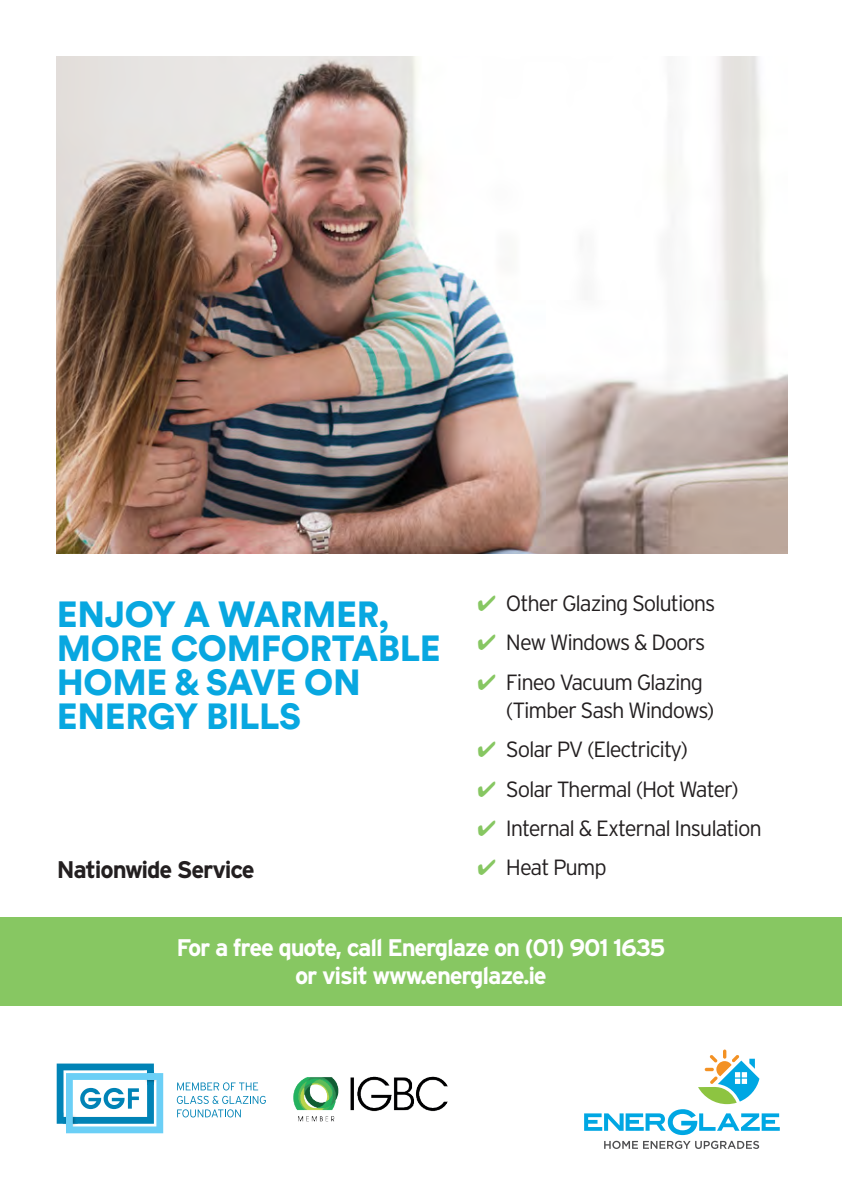
<style>
.page{position:relative;width:842px;height:1191px;background:#fff}
.page>*{position:absolute;margin:0;border:0;box-sizing:border-box;transform-origin:0 0}
.header2{font:900 36px/34px "Circular Std";letter-spacing:-.01em;color:#08a7e0}
.t1{font:700 24px/28px "Interstate CE";letter-spacing:-.05em;color:#fff;text-align:center}
.body{font:700 24px "Interstate CE";letter-spacing:-.05em;color:#231f20}
.t2{font:300 22px/28px "Interstate CE";letter-spacing:-.05em;color:#231f20}
</style>
<div class="page">
<div style="left:0;top:917px;width:842px;height:88px;background:#87c762"></div>
<img style="left:293px;top:1076px;width:155px;height:46px">
<div style="left:340px;top:1113px;width:46px;height:11px;background:#fff"></div>
<svg style="left:57px;top:1063px;width:106px;height:70px"></svg>
<svg style="left:177px;top:1082px;width:89px;height:35px"></svg>
<img style="left:57px;top:57px;width:730px;height:496px">
<svg style="left:584px;top:1049px;width:196px;height:100px"></svg>
<p class="header2" style="left:57px;top:596px;width:385px">ENJOY A WARMER,<br>MORE COMFORTABLE<br>HOME &amp; SAVE ON<br>ENERGY BILLS</p>
<p class="body" style="left:57px;top:852px;width:200px">Nationwide Service</p>
<p class="t2" style="left:506px;top:588px;width:211px">Other Glazing Solutions</p>
<p class="t2" style="left:506px;top:627px;width:201px">New Windows &amp; Doors</p>
<p class="t2" style="left:506px;top:666px;width:210px">Fineo Vacuum Glazing (Timber Sash Windows)</p>
<p class="t2" style="left:506px;top:734px;width:184px">Solar PV (Electricity)</p>
<p class="t2" style="left:506px;top:773px;width:234px">Solar Thermal (Hot Water)</p>
<p class="t2" style="left:506px;top:812px;width:257px">Internal &amp; External Insulation</p>
<p class="t2" style="left:506px;top:852px;width:102px">Heat Pump</p>
<p class="t1" style="left:176px;top:931px;width:491px">For a free quote, call Energlaze on (01) 901 1635 or visit www.energlaze.ie</p>
</div>
